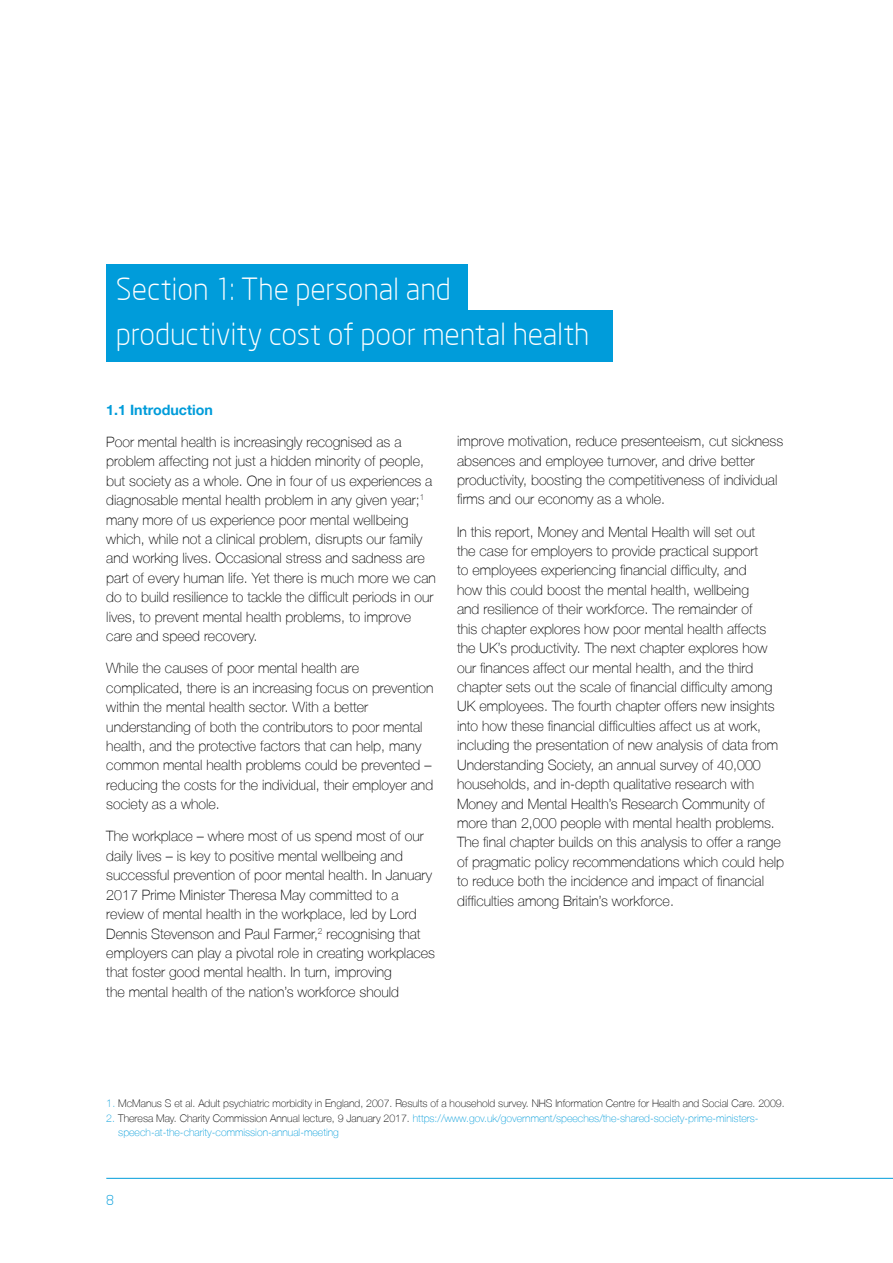
<style>
.page{position:relative;width:893px;height:1263px;background:#fff}
.page>*{position:absolute;margin:0;border:0;box-sizing:border-box;transform-origin:0 0}
.t1{font:300 30px/45px "Neo Sans";letter-spacing:-.005em;color:#fff}
.t2{font:100 14.25px/19.4px "Helvetica Neue LT";color:#000}
.t3{font:700 14.25px "Helvetica Neue LT";color:#009cda}
.t4{font:300 13.5px "Neo Sans";color:#009cda}
.t5{font:100 10.5px/13.5px "Helvetica Neue LT";color:#009cda}
.t6{font:100 10.5px "Helvetica Neue LT";color:#000}
.s1{font-size:10.8px;color:#009cda}
.s2{color:#009cda}
.s3{color:#000}
</style>
<div class="page">
<hr style="left:106px;top:1178px;width:787px;height:1px;background:#009cda">
<div style="left:106px;top:264px;width:362px;height:51px;background:#009cda"></div>
<div style="left:106px;top:310px;width:506px;height:52px;background:#009cda"></div>
<h1 class="t1" style="left:116px;top:266px;width:475px">Section 1: The personal and productivity cost of poor mental health</h1>
<p class="t3" style="left:106px;top:401px;width:108px">1.1 Introduction</p>
<p class="t2" style="left:106px;top:432px;width:331px">Poor mental health is increasingly recognised as a problem affecting not just a hidden minority of people, but society as a whole. One in four of us experiences a diagnosable mental health problem in any given year;<sup>1 </sup>many more of us experience poor mental wellbeing which, while not a clinical problem, disrupts our family and working lives. Occasional stress and sadness are part of every human life. Yet there is much more we can do to build resilience to tackle the difficult periods in our lives, to prevent mental health problems, to improve care and speed recovery.</p>
<p class="t2" style="left:106px;top:658px;width:329px">While the causes of poor mental health are complicated, there is an increasing focus on prevention within the mental health sector. With a better understanding of both the contributors to poor mental health, and the protective factors that can help, many common mental health problems could be prevented – reducing the costs for the individual, their employer and society as a whole.</p>
<p class="t2" style="left:106px;top:827px;width:330px">The workplace – where most of us spend most of our daily lives – is key to positive mental wellbeing and successful prevention of poor mental health. In January 2017 Prime Minister Theresa May committed to a review of mental health in the workplace, led by Lord Dennis Stevenson and Paul Farmer,<sup>2</sup> recognising that employers can play a pivotal role in creating workplaces that foster good mental health. In turn, improving<br>the mental health of the nation’s workforce should</p>
<p class="t2" style="left:457px;top:431px;width:328px">improve motivation, reduce presenteeism, cut sickness absences and employee turnover, and drive better productivity, boosting the competitiveness of individual firms and our economy as a whole.</p>
<p class="t2" style="left:457px;top:522px;width:328px">In this report, Money and Mental Health will set out<br>the case for employers to provide practical support<br>to employees experiencing financial difficulty, and<br>how this could boost the mental health, wellbeing<br>and resilience of their workforce. The remainder of<br>this chapter explores how poor mental health affects the UK’s productivity. The next chapter explores how our finances affect our mental health, and the third chapter sets out the scale of financial difficulty among UK employees. The fourth chapter offers new insights into how these financial difficulties affect us at work, including the presentation of new analysis of data from Understanding Society, an annual survey of 40,000 households, and in-depth qualitative research with Money and Mental Health’s Research Community of more than 2,000 people with mental health problems.<br>The final chapter builds on this analysis to offer a range of pragmatic policy recommendations which could help to reduce both the incidence and impact of financial difficulties among Britain’s workforce.</p>
<p class="t6" style="left:106px;top:1097px;width:680px"><span class="s1">1</span><span class="s2">.</span> McManus S et al. Adult psychiatric morbidity in England, 2007. Results of a household survey. NHS Information Centre for Health and Social Care. 2009.</p>
<p class="t5" style="left:118px;top:1112px;width:642px;text-indent:-12px">2. <span class="s3">Theresa May. Charity Commission Annual lecture, 9 January 2017.</span> https://www.gov.uk/government/speeches/the-shared-society-prime-ministers&shy;speech-at-the-charity-commission-annual-meeting</p>
<p class="t4" style="left:106px;top:1192px;width:9px">8</p>
</div>
